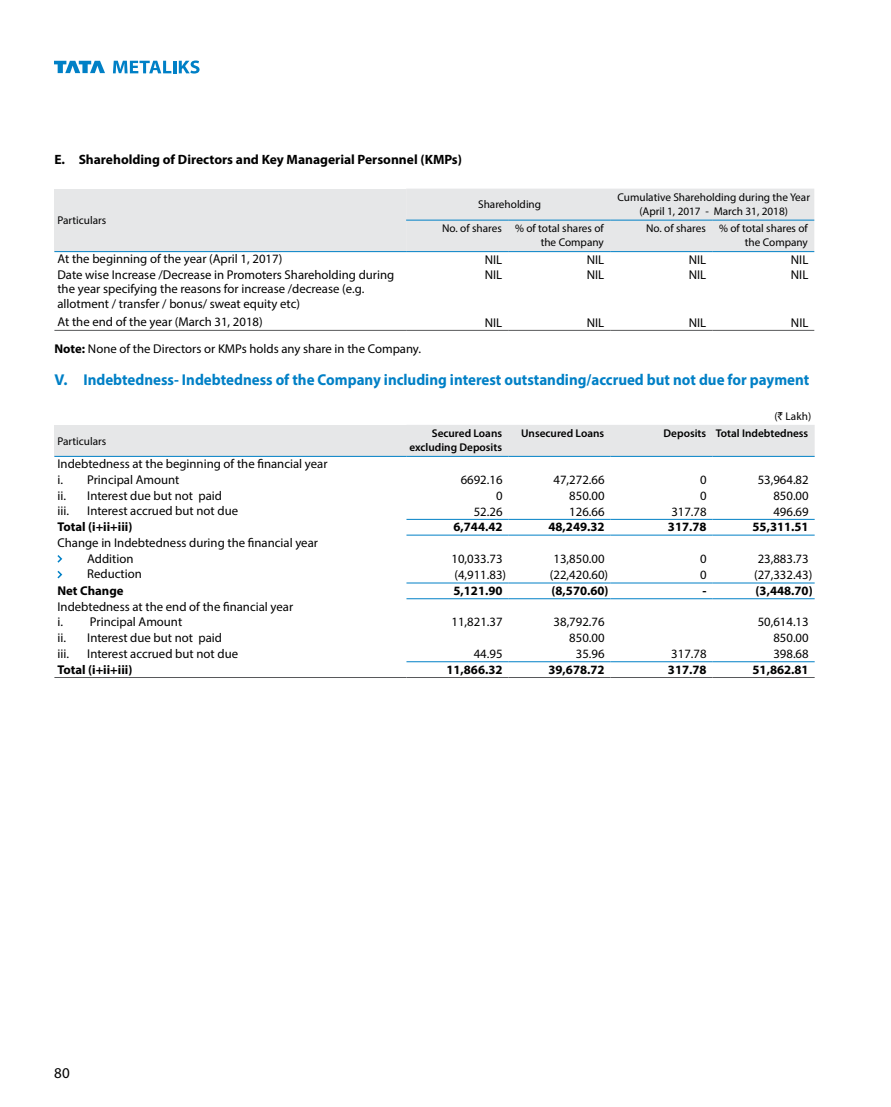
<style>
.page{position:relative;width:891px;height:1107px;background:#fff}
.page>*{position:absolute;margin:0;border:0;box-sizing:border-box;transform-origin:0 0}
.t1{font:700 15.75px "Myriad Pro";color:#0080c6}
.t2{font:15px "Myriad Pro";color:#000}
.t3{font:700 13.5px "Myriad Pro";color:#000}
.t4{font:12.75px/15.8px "Myriad Pro";color:#000}
.t5{font:700 12.75px "Myriad Pro";color:#000}
.t6{font:11.25px/14.2px "Myriad Pro";color:#000;text-align:right}
.t7{font:600 11.25px/14.2px "Myriad Pro";color:#000;text-align:right}
.s1{font-weight:700}
.s2{font-family:"Rupee"}
</style>
<div class="page">
<svg style="left:54px;top:61px;width:51px;height:12px"></svg>
<svg style="left:113px;top:61px;width:87px;height:13px"></svg>
<div style="left:54px;top:189px;width:352px;height:63px;background:#e6e7e8"></div>
<div style="left:406px;top:189px;width:408px;height:62px;background:#e6e7e8"></div>
<hr style="left:54px;top:330px;width:352px;height:1px;background:#58595b">
<hr style="left:406px;top:330px;width:102px;height:1px;background:#58595b">
<hr style="left:508px;top:330px;width:102px;height:1px;background:#58595b">
<hr style="left:610px;top:330px;width:102px;height:1px;background:#58595b">
<hr style="left:712px;top:330px;width:102px;height:1px;background:#58595b">
<hr style="left:406px;top:251px;width:102px;height:1px;background:#0080c6">
<hr style="left:508px;top:251px;width:102px;height:1px;background:#0080c6">
<hr style="left:610px;top:251px;width:102px;height:1px;background:#0080c6">
<hr style="left:712px;top:251px;width:102px;height:1px;background:#0080c6">
<hr style="left:406px;top:220px;width:102px;height:1px;background:#0080c6">
<hr style="left:508px;top:220px;width:102px;height:1px;background:#0080c6">
<hr style="left:610px;top:220px;width:102px;height:1px;background:#0080c6">
<hr style="left:712px;top:220px;width:102px;height:1px;background:#0080c6">
<hr style="left:54px;top:251px;width:352px;height:1px;background:#0080c6">
<div style="left:54px;top:425px;width:352px;height:31px;background:#e6e7e8"></div>
<div style="left:406px;top:425px;width:409px;height:31px;background:#e6e7e8"></div>
<hr style="left:54px;top:456px;width:352px;height:1px;background:#0080c6">
<hr style="left:406px;top:456px;width:103px;height:1px;background:#0080c6">
<hr style="left:509px;top:456px;width:102px;height:1px;background:#0080c6">
<hr style="left:611px;top:456px;width:102px;height:1px;background:#0080c6">
<hr style="left:713px;top:456px;width:102px;height:1px;background:#0080c6">
<hr style="left:54px;top:677px;width:352px;height:1px;background:#58595b">
<hr style="left:406px;top:661px;width:103px;height:1px;background:#0080c6">
<hr style="left:509px;top:661px;width:102px;height:1px;background:#0080c6">
<hr style="left:611px;top:661px;width:102px;height:1px;background:#0080c6">
<hr style="left:713px;top:661px;width:102px;height:1px;background:#0080c6">
<hr style="left:406px;top:677px;width:103px;height:1px;background:#58595b">
<hr style="left:509px;top:677px;width:102px;height:1px;background:#58595b">
<hr style="left:611px;top:677px;width:102px;height:1px;background:#58595b">
<hr style="left:713px;top:677px;width:102px;height:1px;background:#58595b">
<hr style="left:406px;top:583px;width:103px;height:1px;background:#0080c6">
<hr style="left:509px;top:583px;width:102px;height:1px;background:#0080c6">
<hr style="left:611px;top:583px;width:102px;height:1px;background:#0080c6">
<hr style="left:713px;top:583px;width:102px;height:1px;background:#0080c6">
<hr style="left:406px;top:598px;width:103px;height:1px;background:#0080c6">
<hr style="left:509px;top:598px;width:102px;height:1px;background:#0080c6">
<hr style="left:611px;top:598px;width:102px;height:1px;background:#0080c6">
<hr style="left:713px;top:598px;width:102px;height:1px;background:#0080c6">
<hr style="left:406px;top:519px;width:103px;height:1px;background:#0080c6">
<hr style="left:509px;top:519px;width:102px;height:1px;background:#0080c6">
<hr style="left:611px;top:519px;width:102px;height:1px;background:#0080c6">
<hr style="left:713px;top:519px;width:102px;height:1px;background:#0080c6">
<hr style="left:406px;top:535px;width:103px;height:1px;background:#0080c6">
<hr style="left:509px;top:535px;width:102px;height:1px;background:#0080c6">
<hr style="left:611px;top:535px;width:102px;height:1px;background:#0080c6">
<hr style="left:713px;top:535px;width:102px;height:1px;background:#0080c6">
<svg style="left:57px;top:555px;width:6px;height:24px"></svg>
<p class="t3" style="left:54px;top:151px;width:409px">E. Shareholding of Directors and Key Managerial Personnel (KMPs)</p>
<p class="t6" style="left:57px;top:213px;width:50px">Particulars</p>
<p class="t6" style="left:478px;top:197px;width:64px">Shareholding</p>
<p class="t6" style="left:618px;top:190px;width:194px;text-align:center">Cumulative Shareholding during the Year (April 1, 2017 - March 31, 2018)</p>
<p class="t6" style="left:442px;top:221px;width:163px">No. of shares % of total shares of the Company</p>
<p class="t6" style="left:646px;top:221px;width:163px">No. of shares % of total shares of the Company</p>
<p class="t4" style="left:57px;top:251px;width:226px">At the beginning of the year (April 1, 2017)</p>
<p class="t4" style="left:485px;top:251px;width:19px">NIL</p>
<p class="t4" style="left:587px;top:251px;width:19px">NIL</p>
<p class="t4" style="left:689px;top:251px;width:19px">NIL</p>
<p class="t4" style="left:791px;top:251px;width:19px">NIL</p>
<p class="t4" style="left:57px;top:268px;width:338px;line-height:14.2px">Date wise Increase /Decrease in Promoters Shareholding during the year specifying the reasons for increase /decrease (e.g. allotment / transfer / bonus/ sweat equity etc)</p>
<p class="t4" style="left:485px;top:267px;width:19px">NIL</p>
<p class="t4" style="left:587px;top:267px;width:19px">NIL</p>
<p class="t4" style="left:689px;top:267px;width:19px">NIL</p>
<p class="t4" style="left:791px;top:267px;width:19px">NIL</p>
<p class="t4" style="left:57px;top:314px;width:207px">At the end of the year (March 31, 2018)</p>
<p class="t4" style="left:485px;top:314px;width:19px">NIL</p>
<p class="t4" style="left:587px;top:314px;width:19px">NIL</p>
<p class="t4" style="left:689px;top:314px;width:19px">NIL</p>
<p class="t4" style="left:791px;top:314px;width:19px">NIL</p>
<p class="t4" style="left:54px;top:341px;width:368px"><span class="s1">Note:</span> None of the Directors or KMPs holds any share in the Company.</p>
<p class="t1" style="left:54px;top:369px;width:756px">V. Indebtedness- Indebtedness of the Company including interest outstanding/accrued but not due for payment</p>
<p class="t6" style="left:774px;top:409px;width:38px">(<span class="s2">`</span> Lakh)</p>
<p class="t6" style="left:57px;top:433px;width:50px">Particulars</p>
<p class="t7" style="left:410px;top:426px;width:94px">Secured Loans excluding Deposits</p>
<p class="t7" style="left:521px;top:426px;width:85px">Unsecured Loans</p>
<p class="t7" style="left:664px;top:426px;width:146px">Deposits Total Indebtedness</p>
<p class="t4" style="left:57px;top:456px;width:272px">Indebtedness at the beginning of the financial year i. Principal Amount</p>
<p class="t4" style="left:461px;top:472px;width:43px">6692.16</p>
<p class="t4" style="left:554px;top:472px;width:53px">47,272.66</p>
<p class="t4" style="left:700px;top:472px;width:8px">0</p>
<p class="t4" style="left:758px;top:472px;width:53px">53,964.82</p>
<p class="t4" style="left:57px;top:487px;width:166px">ii. Interest due but not paid</p>
<p class="t4" style="left:496px;top:487px;width:8px">0</p>
<p class="t4" style="left:569px;top:487px;width:37px">850.00</p>
<p class="t4" style="left:700px;top:487px;width:8px">0</p>
<p class="t4" style="left:773px;top:487px;width:37px">850.00</p>
<p class="t4" style="left:57px;top:503px;width:13px">iii.</p>
<p class="t4" style="left:87px;top:503px;width:152px">Interest accrued but not due</p>
<p class="t4" style="left:474px;top:503px;width:30px">52.26</p>
<p class="t4" style="left:569px;top:503px;width:37px">126.66</p>
<p class="t4" style="left:671px;top:503px;width:37px">317.78</p>
<p class="t4" style="left:773px;top:503px;width:37px">496.69</p>
<p class="t5" style="left:57px;top:519px;width:76px">Total (i+ii+iii)</p>
<p class="t5" style="left:453px;top:519px;width:51px">6,744.42</p>
<p class="t5" style="left:548px;top:519px;width:58px">48,249.32</p>
<p class="t5" style="left:668px;top:519px;width:40px">317.78</p>
<p class="t5" style="left:753px;top:519px;width:58px">55,311.51</p>
<p class="t4" style="left:87px;top:535px;width:232px;text-indent:-30px">Change in Indebtedness during the financial year<br>Addition</p>
<p class="t4" style="left:452px;top:550px;width:53px">10,033.73</p>
<p class="t4" style="left:554px;top:550px;width:53px">13,850.00</p>
<p class="t4" style="left:700px;top:550px;width:8px">0</p>
<p class="t4" style="left:758px;top:550px;width:53px">23,883.73</p>
<p class="t4" style="left:87px;top:566px;width:56px">Reduction</p>
<p class="t4" style="left:454px;top:566px;width:53px">(4,911.83)</p>
<p class="t4" style="left:550px;top:566px;width:60px">(22,420.60)</p>
<p class="t4" style="left:700px;top:566px;width:8px">0</p>
<p class="t4" style="left:754px;top:566px;width:60px">(27,332.43)</p>
<p class="t5" style="left:57px;top:582px;width:68px">Net Change</p>
<p class="t5" style="left:453px;top:582px;width:51px">5,121.90</p>
<p class="t5" style="left:552px;top:582px;width:59px">(8,570.60)</p>
<p class="t5" style="left:703px;top:582px;width:6px">-</p>
<p class="t5" style="left:756px;top:582px;width:59px">(3,448.70)</p>
<p class="t4" style="left:57px;top:598px;width:237px">Indebtedness at the end of the financial year i. Principal Amount</p>
<p class="t4" style="left:452px;top:614px;width:53px">11,821.37</p>
<p class="t4" style="left:554px;top:614px;width:53px">38,792.76</p>
<p class="t4" style="left:758px;top:614px;width:53px">50,614.13</p>
<p class="t4" style="left:57px;top:630px;width:166px">ii. Interest due but not paid</p>
<p class="t4" style="left:569px;top:630px;width:37px">850.00</p>
<p class="t4" style="left:773px;top:630px;width:37px">850.00</p>
<p class="t4" style="left:57px;top:645px;width:13px">iii.</p>
<p class="t4" style="left:87px;top:645px;width:152px">Interest accrued but not due</p>
<p class="t4" style="left:474px;top:646px;width:30px">44.95</p>
<p class="t4" style="left:576px;top:646px;width:30px">35.96</p>
<p class="t4" style="left:671px;top:646px;width:37px">317.78</p>
<p class="t4" style="left:773px;top:646px;width:37px">398.68</p>
<p class="t5" style="left:57px;top:661px;width:76px">Total (i+ii+iii)</p>
<p class="t5" style="left:446px;top:661px;width:58px">11,866.32</p>
<p class="t5" style="left:548px;top:661px;width:58px">39,678.72</p>
<p class="t5" style="left:668px;top:661px;width:40px">317.78</p>
<p class="t5" style="left:753px;top:661px;width:58px">51,862.81</p>
<p class="t2" style="left:54px;top:1063px;width:17px">80</p>
</div>
